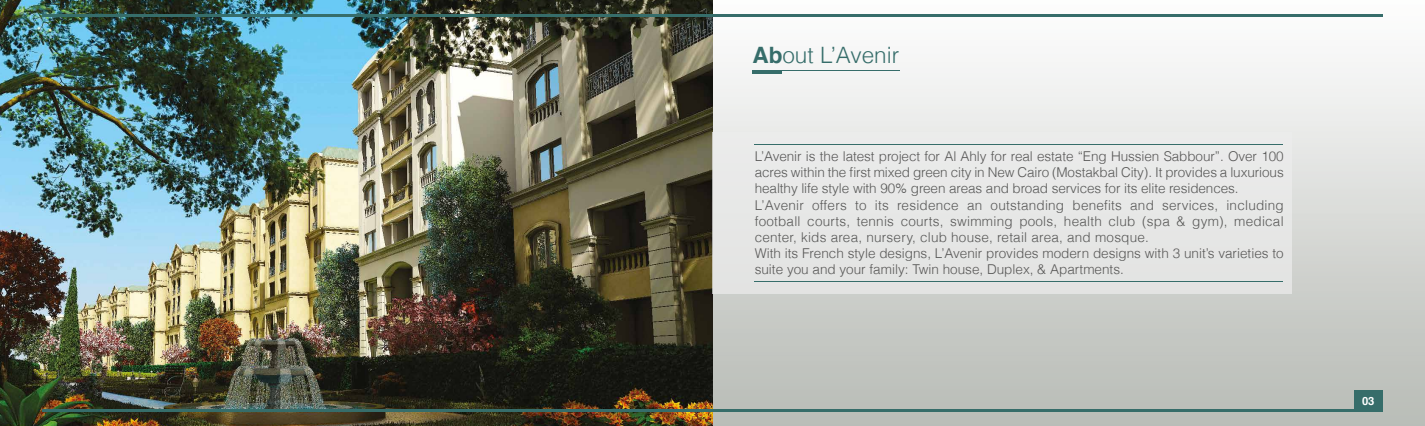
<style>
.page{position:relative;width:1425px;height:426px;background:#fff}
.page>*{position:absolute;margin:0;border:0;box-sizing:border-box;transform-origin:0 0}
.t1{font:300 22.5px "Helvetica";color:#366d6a}
.t2{font:300 13.5px/16.2px "Helvetica";color:#575756}
.t3{font:700 11.25px "Helvetica";color:#fff}
.s1{font-weight:700}
</style>
<div class="page">
<img style="left:0;top:0;width:1424px;height:425px">
<div style="left:712px;top:132px;width:579px;height:161px;background:#ededed"></div>
<hr style="left:754px;top:281px;width:529px;height:1px;background:#366d6a">
<hr style="left:754px;top:144px;width:529px;height:1px;background:#366d6a">
<hr style="left:752px;top:70px;width:29px;height:4px;background:#366d6a">
<hr style="left:781px;top:70px;width:118px;height:1px;background:#366d6a">
<div style="left:1354px;top:390px;width:28px;height:20px;background:#366d6a"></div>
<hr style="left:42px;top:409px;width:1340px;height:2px;background:#366d6a">
<hr style="left:42px;top:14px;width:1340px;height:2px;background:#366d6a">
<h1 class="t1" style="left:752px;top:46px;width:148px"><span class="s1">Ab</span>out L’Avenir</h1>
<p class="t2" style="left:754px;top:149px;width:530px">L’Avenir is the latest project for Al Ahly for real estate “Eng Hussien Sabbour”. Over 100 acres within the first mixed green city in New Cairo (Mostakbal City). It provides a luxurious healthy life style with 90% green areas and broad services for its elite residences.<br>L’Avenir offers to its residence an outstanding benefits and services, including football courts, tennis courts, swimming pools, health club (spa &amp; gym), medical center, kids area, nursery, club house, retail area, and mosque.<br>With its French style designs, L’Avenir provides modern designs with 3 unit’s varieties to suite you and your family: Twin house, Duplex, &amp; Apartments.</p>
<p class="t3" style="left:1361px;top:395px;width:14px">03</p>
</div>
